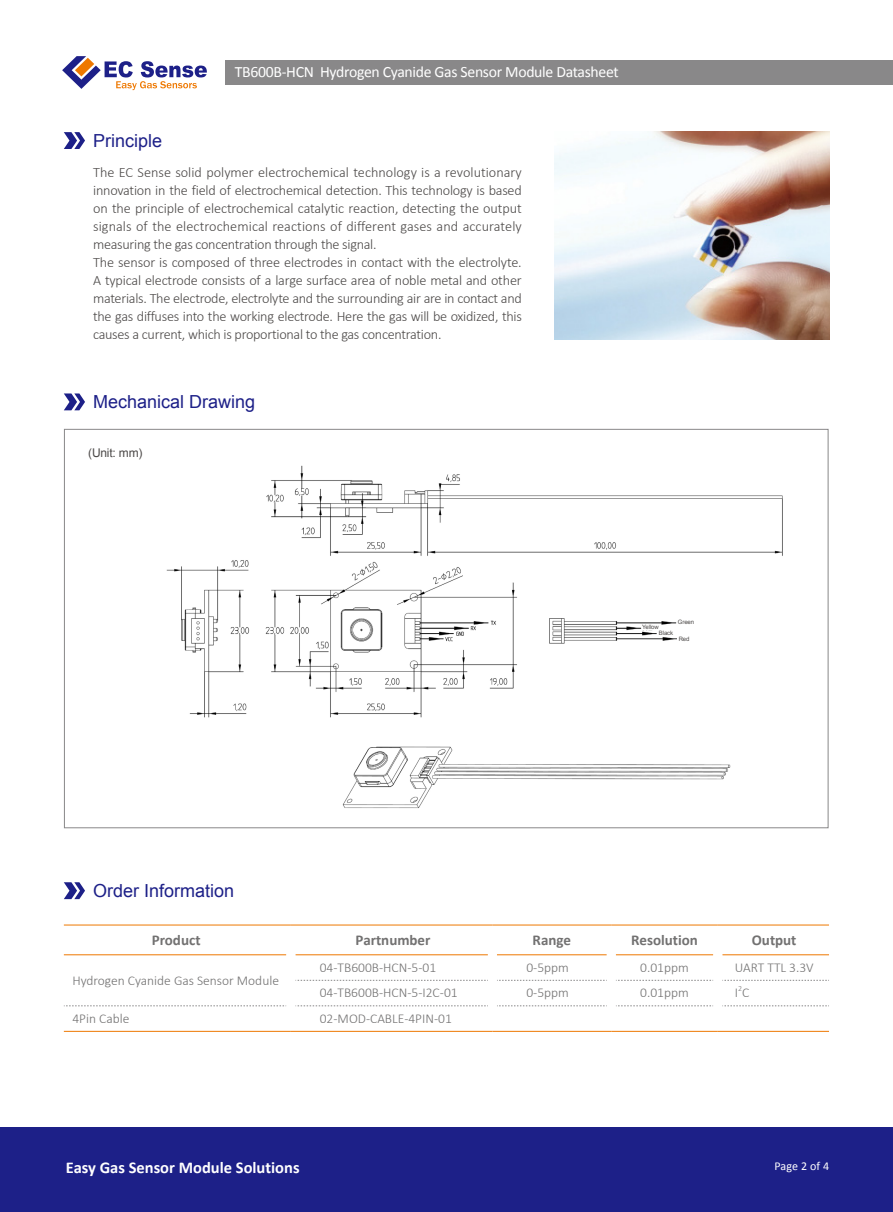
<style>
.page{position:relative;width:893px;height:1212px;background:#fff}
.page>*{position:absolute;margin:0;border:0;box-sizing:border-box;transform-origin:0 0}
.t1{font:18px "Arial";color:#1d2088}
.t2{font:700 16.5px "Calibri";color:#fff}
.t3{font:15.75px "Calibri";letter-spacing:-.02em;color:#fff}
.t4{font:700 15px "Calibri";color:#727171}
.t5{font:300 14.25px/18px "Calibri";letter-spacing:-.015em;color:#4c4948}
.t6{font:300 13.5px "Calibri";color:#727171}
.t7{font:12px "Arial";letter-spacing:-.015em;color:#4c4948}
.t8{font:12px "Calibri";letter-spacing:.005em;color:#fff}
.t9{font:300 7.8px "Calibri";color:#727171}
.t10{font:6px "Arial";letter-spacing:-.015em;color:#4c4948}
</style>
<div class="page">
<div style="left:0;top:1127px;width:893px;height:85px;background:#1d2088"></div>
<div style="left:225px;top:60px;width:668px;height:24px;background:#898889"></div>
<svg style="left:62px;top:56px;width:145px;height:34px"></svg>
<img style="left:554px;top:131px;width:275px;height:209px">
<svg style="left:64px;top:132px;width:21px;height:17px"></svg>
<svg style="left:64px;top:882px;width:21px;height:17px"></svg>
<svg style="left:64px;top:393px;width:21px;height:17px"></svg>
<img style="left:166px;top:465px;width:617px;height:343px">
<div style="left:678px;top:633px;width:14px;height:8px;background:#fff"></div>
<div style="left:657px;top:629px;width:14px;height:7px;background:#fff"></div>
<div style="left:642px;top:624px;width:14px;height:6px;background:#fff"></div>
<div style="left:677px;top:618px;width:20px;height:9px;background:#fff"></div>
<hr style="left:64px;top:954px;width:222px;height:1px;background:#ee7800">
<hr style="left:295px;top:954px;width:193px;height:1px;background:#ee7800">
<hr style="left:497px;top:954px;width:110px;height:1px;background:#ee7800">
<hr style="left:616px;top:954px;width:97px;height:1px;background:#ee7800">
<hr style="left:722px;top:954px;width:107px;height:1px;background:#ee7800">
<svg style="left:295px;top:980px;width:193px;height:1px"></svg>
<svg style="left:497px;top:980px;width:110px;height:1px"></svg>
<svg style="left:616px;top:980px;width:97px;height:1px"></svg>
<svg style="left:722px;top:980px;width:107px;height:1px"></svg>
<svg style="left:64px;top:1005px;width:222px;height:1px"></svg>
<svg style="left:295px;top:1005px;width:193px;height:1px"></svg>
<svg style="left:497px;top:1005px;width:110px;height:1px"></svg>
<svg style="left:616px;top:1005px;width:97px;height:1px"></svg>
<svg style="left:722px;top:1005px;width:107px;height:1px"></svg>
<hr style="left:64px;top:925px;width:227px;height:1px;background:#ee7800">
<hr style="left:291px;top:925px;width:201px;height:1px;background:#ee7800">
<hr style="left:492px;top:925px;width:119px;height:1px;background:#ee7800">
<hr style="left:64px;top:1031px;width:227px;height:1px;background:#ee7800">
<hr style="left:291px;top:1031px;width:201px;height:1px;background:#ee7800">
<hr style="left:492px;top:1031px;width:119px;height:1px;background:#ee7800">
<hr style="left:611px;top:925px;width:107px;height:1px;background:#ee7800">
<hr style="left:718px;top:925px;width:111px;height:1px;background:#ee7800">
<hr style="left:611px;top:1031px;width:107px;height:1px;background:#ee7800">
<hr style="left:718px;top:1031px;width:111px;height:1px;background:#ee7800">
<p class="t1" style="left:93px;top:129px;width:71px">Principle</p>
<p class="t3" style="left:235px;top:62px;width:386px">TB600B-HCN Hydrogen Cyanide Gas Sensor Module Datasheet</p>
<p class="t5" style="left:93px;top:164px;width:430px">The EC Sense solid polymer electrochemical technology is a revolutionary innovation in the field of electrochemical detection. This technology is based on the principle of electrochemical catalytic reaction, detecting the output signals of the electrochemical reactions of different gases and accurately measuring the gas concentration through the signal.<br>The sensor is composed of three electrodes in contact with the electrolyte.<br>A typical electrode consists of a large surface area of noble metal and other materials. The electrode, electrolyte and the surrounding air are in contact and the gas diffuses into the working electrode. Here the gas will be oxidized, this causes a current, which is proportional to the gas concentration.</p>
<p class="t1" style="left:93px;top:390px;width:164px">Mechanical Drawing</p>
<p class="t7" style="left:88px;top:444px;width:56px">(Unit: mm)</p>
<p class="t1" style="left:93px;top:879px;width:143px">Order Information</p>
<p class="t10" style="left:678px;top:618px;width:18px">Green</p>
<p class="t10" style="left:642px;top:623px;width:18px">Yellow</p>
<p class="t10" style="left:659px;top:628px;width:16px">Black</p>
<p class="t10" style="left:679px;top:635px;width:12px">Red</p>
<p class="t4" style="left:152px;top:930px;width:50px">Product</p>
<p class="t4" style="left:356px;top:930px;width:76px">Partnumber</p>
<p class="t4" style="left:533px;top:930px;width:40px">Range</p>
<p class="t4" style="left:631px;top:930px;width:68px">Resolution</p>
<p class="t4" style="left:752px;top:930px;width:46px">Output</p>
<p class="t6" style="left:72px;top:972px;width:208px">Hydrogen Cyanide Gas Sensor Module</p>
<p class="t6" style="left:320px;top:959px;width:118px">04-TB600B-HCN-5-01</p>
<p class="t6" style="left:526px;top:959px;width:44px">0-5ppm</p>
<p class="t6" style="left:640px;top:959px;width:50px">0.01ppm</p>
<p class="t6" style="left:735px;top:959px;width:80px">UART TTL 3.3V</p>
<p class="t6" style="left:320px;top:984px;width:139px">04-TB600B-HCN-5-I2C-01</p>
<p class="t6" style="left:526px;top:984px;width:44px">0-5ppm</p>
<p class="t6" style="left:640px;top:984px;width:50px">0.01ppm</p>
<p class="t6" style="left:735px;top:984px;width:16px">I C</p>
<p class="t9" style="left:738px;top:983px;width:5px">2</p>
<p class="t6" style="left:72px;top:1010px;width:59px">4Pin Cable</p>
<p class="t6" style="left:320px;top:1010px;width:134px">02-MOD-CABLE-4PIN-01</p>
<p class="t2" style="left:66px;top:1157px;width:235px">Easy Gas Sensor Module Solutions</p>
<p class="t8" style="left:774px;top:1158px;width:56px">Page 2 of 4</p>
</div>
